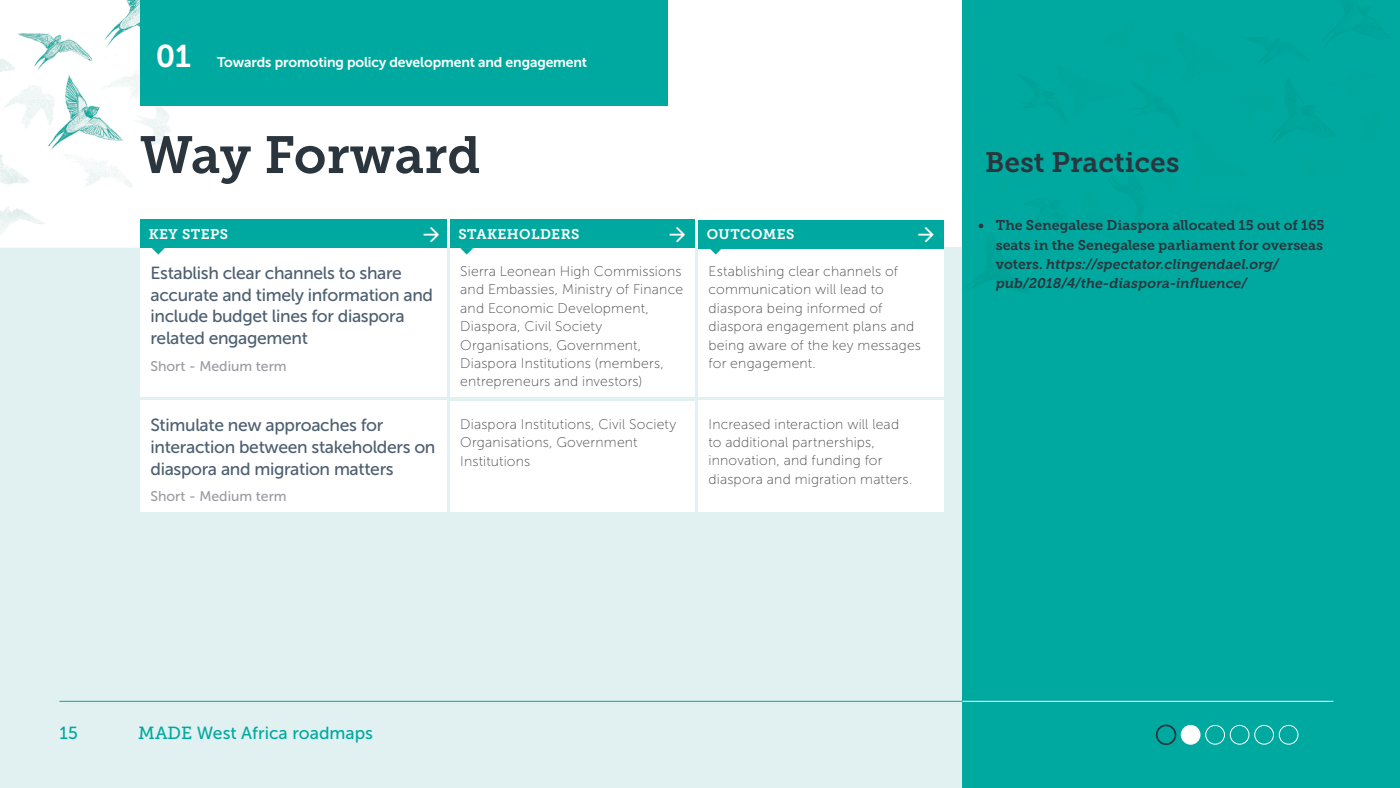
<style>
.page{position:relative;width:1400px;height:788px;background:#fff}
.page>*{position:absolute;margin:0;border:0;box-sizing:border-box;transform-origin:0 0}
.t1{font:51.98px "Museo Slab 700";color:#2a353e}
.t2{font:31.32px "Museo Slab 700";color:#fff}
.t3{font:28px "Museo Slab 700";color:#2a353e}
.t4{font:17.5px/21.9px "Museo Sans 500";letter-spacing:-.02em;color:#4d5f71}
.t5{font:17.5px "Museo Sans 500";color:#00a99f}
.t6{font:14px/18.4px "Museo Sans 100";letter-spacing:.015em;color:#4d4d4d}
.t7{font:14px/19.2px "Museo Slab 700";color:#2a353e}
.t8{font:14px "Museo Sans 700";letter-spacing:-.01em;color:#fff}
.t9{font:14px "Museo Sans 500";color:#9b9aa1}
.t10{font:14px "Museo Slab 700";letter-spacing:.03em;color:#fff}
.s1{font-style:italic}
.s2{font-family:"Museo Slab 500"}
</style>
<div class="page">
<div style="left:0;top:248px;width:1400px;height:540px;background:#e1f1f1"></div>
<div style="left:962px;top:0;width:438px;height:788px;background:#00a99f"></div>
<img style="left:0;top:0;width:189px;height:234px">
<div style="left:450px;top:248px;width:245px;height:149px;background:#fff"></div>
<div style="left:698px;top:248px;width:245px;height:149px;background:#fff"></div>
<div style="left:140px;top:248px;width:306px;height:149px;background:#fff"></div>
<div style="left:450px;top:401px;width:245px;height:110px;background:#fff"></div>
<div style="left:698px;top:400px;width:245px;height:112px;background:#fff"></div>
<div style="left:140px;top:400px;width:306px;height:112px;background:#fff"></div>
<div style="left:140px;top:0;width:528px;height:105px;background:#00a99f"></div>
<hr style="left:60px;top:700px;width:1275px;height:1px;background:#00a99f">
<hr style="left:962px;top:700px;width:372px;height:1px;background:#fff">
<div style="left:450px;top:220px;width:245px;height:28px;background:#00a99f"></div>
<svg style="left:460px;top:248px;width:13px;height:6px"></svg>
<div style="left:698px;top:220px;width:245px;height:28px;background:#00a99f"></div>
<svg style="left:709px;top:248px;width:13px;height:6px"></svg>
<div style="left:140px;top:220px;width:306px;height:28px;background:#00a99f"></div>
<svg style="left:152px;top:248px;width:13px;height:6px"></svg>
<div style="left:1181px;top:725px;width:19px;height:19px;background:#fff;border-radius:50%"></div>
<div style="left:1181px;top:725px;width:19px;height:19px;border:1px solid #fff;border-radius:50%"></div>
<div style="left:1205px;top:725px;width:20px;height:19px;border:1px solid #fff;border-radius:50%"></div>
<div style="left:1230px;top:725px;width:19px;height:19px;border:1px solid #fff;border-radius:50%"></div>
<div style="left:1254px;top:725px;width:20px;height:19px;border:1px solid #fff;border-radius:50%"></div>
<div style="left:1279px;top:725px;width:19px;height:19px;border:1px solid #fff;border-radius:50%"></div>
<div style="left:1156px;top:724px;width:20px;height:21px;border:2px solid #2a353e;border-radius:50%"></div>
<h2 class="t2" style="left:156px;top:39px;width:37px">01</h2>
<p class="t8" style="left:217px;top:55px;width:372px">Towards promoting policy development and engagement</p>
<h1 class="t1" style="left:140px;top:125px;width:342px">Way Forward</h1>
<p class="t10" style="left:149px;top:226px;width:81px">KEY STEPS</p>
<p class="t4" style="left:150px;top:262px;width:284px">Establish clear channels to share accurate and timely information and include budget lines for diaspora related engagement</p>
<p class="t9" style="left:150px;top:358px;width:138px">Short - Medium term</p>
<p class="t4" style="left:150px;top:414px;width:286px">Stimulate new approaches for interaction between stakeholders on diaspora and migration matters</p>
<p class="t9" style="left:150px;top:489px;width:138px">Short - Medium term</p>
<p class="t10" style="left:458px;top:226px;width:122px">STAKEHOLDERS</p>
<p class="t10" style="left:707px;top:226px;width:89px">OUTCOMES</p>
<p class="t6" style="left:460px;top:262px;width:224px">Sierra Leonean High Commissions and Embassies, Ministry of Finance and Economic Development,<br>Diaspora, Civil Society<br>Organisations, Government,<br>Diaspora Institutions (members, entrepreneurs and investors)</p>
<p class="t6" style="left:709px;top:262px;width:214px">Establishing clear channels of communication will lead to diaspora being informed of diaspora engagement plans and being aware of the key messages for engagement.</p>
<p class="t6" style="left:460px;top:415px;width:218px">Diaspora Institutions, Civil Society<br>Organisations, Government<br>Institutions</p>
<p class="t6" style="left:709px;top:415px;width:205px">Increased interaction will lead to additional partnerships, innovation, and funding for diaspora and migration matters.</p>
<h3 class="t3" style="left:985px;top:146px;width:196px">Best Practices</h3>
<p class="t7" style="left:996px;top:216px;width:330px;text-indent:-18px">• The Senegalese Diaspora allocated 15 out of 165 seats in the Senegalese parliament for overseas voters. <span class="s1">https://spectator.clingendael.org/ pub/2018/4/the-diaspora-influence/</span></p>
<p class="t5" style="left:60px;top:723px;width:20px">15</p>
<p class="t5" style="left:138px;top:723px;width:236px"><span class="s2">MADE</span> West Africa roadmaps</p>
</div>
